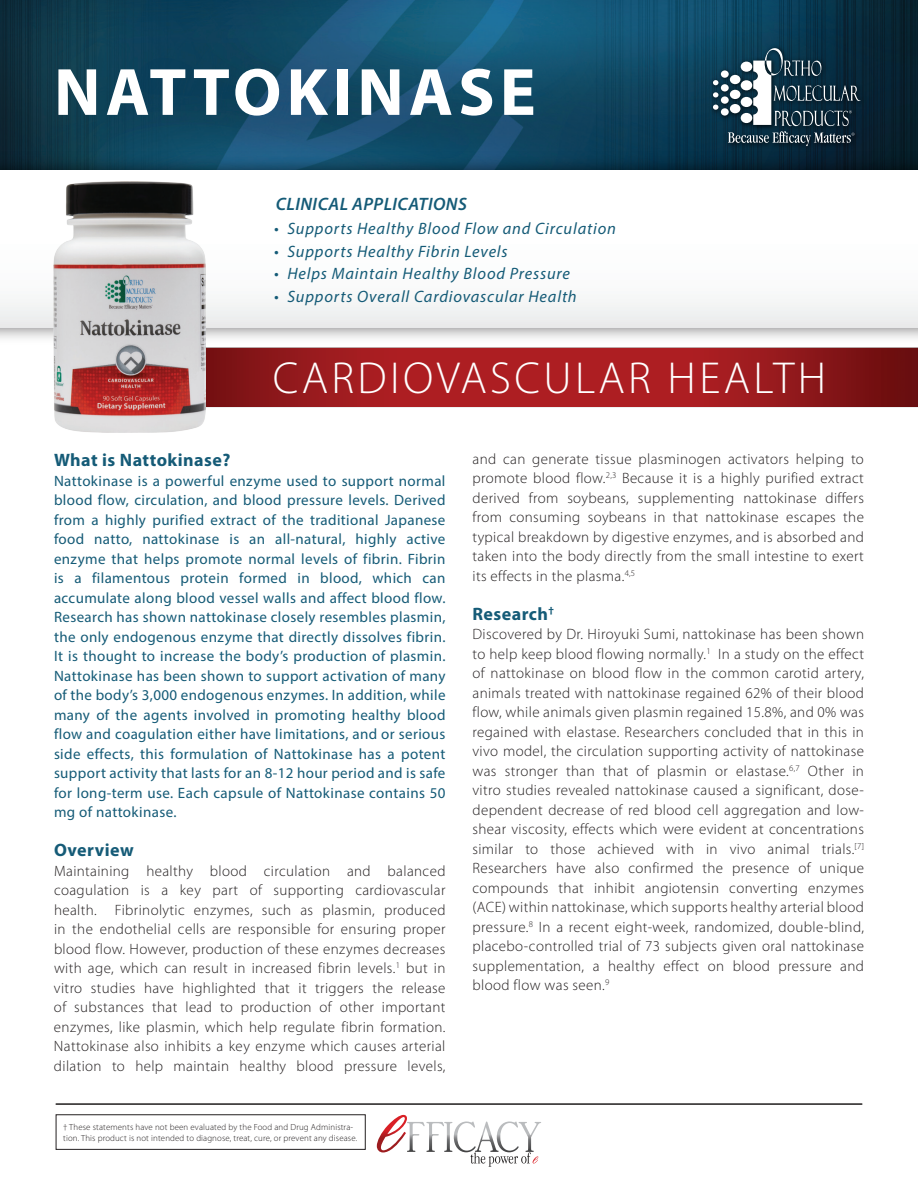
<style>
.page{position:relative;width:918px;height:1188px;background:#fff}
.page>*{position:absolute;margin:0;border:0;box-sizing:border-box;transform-origin:0 0}
.t1{font:700 67.5px "Myriad Pro";letter-spacing:.075em;color:#fff}
.t2{font:300 45px "Myriad Pro";letter-spacing:.075em;color:#fff}
.t3{font:700 18px "Myriad Pro";letter-spacing:.025em;color:#155b77}
.t4{font:italic 600 18px "Myriad Pro";letter-spacing:.025em;color:#155b77}
.t5{font:italic 16.5px "Myriad Pro";letter-spacing:.05em;color:#155b77}
.t6{font:300 15px/19.5px "Myriad Pro";letter-spacing:.025em;color:#231f20;text-align:justify}
.t7{font:15px/19.5px "Myriad Pro";letter-spacing:.025em;color:#155b77;text-align:justify}
.t8{font:300 8.85px/10.6px "Myriad Pro";letter-spacing:.015em;color:#231f20}
</style>
<div class="page">
<img style="left:0;top:0;width:918px;height:148px">
<img style="left:0;top:148px;width:918px;height:202px">
<div style="left:0;top:170px;width:918px;height:158px;background:#fff"></div>
<img style="left:97px;top:311px;width:821px;height:122px">
<img style="left:708px;top:43px;width:160px;height:111px">
<div style="left:721px;top:70px;width:8px;height:8px;background:#fff;border-radius:50%"></div>
<div style="left:721px;top:84px;width:8px;height:8px;background:#fff;border-radius:50%"></div>
<div style="left:721px;top:96px;width:8px;height:8px;background:#fff;border-radius:50%"></div>
<div style="left:721px;top:108px;width:8px;height:8px;background:#fff;border-radius:50%"></div>
<svg style="left:713px;top:80px;width:5px;height:5px"></svg>
<svg style="left:713px;top:92px;width:5px;height:6px"></svg>
<svg style="left:713px;top:105px;width:5px;height:5px"></svg>
<svg style="left:728px;top:48px;width:133px;height:98px"></svg>
<svg style="left:377px;top:1115px;width:164px;height:52px"></svg>
<hr style="left:56px;top:1103px;width:806px;height:2px;background:#211e1e">
<div style="left:56px;top:1114px;width:310px;height:36px;border:1px solid #231f20"></div>
<img style="left:54px;top:182px;width:151px;height:250px">
<h1 class="t1" style="left:54px;top:48px;width:483px">NATTOKINASE</h1>
<p class="t4" style="left:276px;top:193px;width:193px">CLINICAL APPLICATIONS</p>
<p class="t5" style="left:274px;top:219px;width:343px">• Supports Healthy Blood Flow and Circulation</p>
<p class="t5" style="left:274px;top:241px;width:235px">• Supports Healthy Fibrin Levels</p>
<p class="t5" style="left:274px;top:264px;width:297px">• Helps Maintain Healthy Blood Pressure</p>
<p class="t5" style="left:274px;top:286px;width:304px">• Supports Overall Cardiovascular Health</p>
<h2 class="t2" style="left:273px;top:351px;width:555px">CARDIOVASCULAR HEALTH</h2>
<p class="t3" style="left:54px;top:448px;width:178px">What is Nattokinase?</p>
<p class="t7" style="left:54px;top:471px;width:393px">Nattokinase is a powerful enzyme used to support normal blood flow, circulation, and blood pressure levels. Derived from a highly purified extract of the traditional Japanese food natto, nattokinase is an all-natural, highly active enzyme that helps promote normal levels of fibrin. Fibrin is a filamentous protein formed in blood, which can accumulate along blood vessel walls and affect blood flow.<br>Research has shown nattokinase closely resembles plasmin, the only endogenous enzyme that directly dissolves fibrin.<br>It is thought to increase the body’s production of plasmin.<br>Nattokinase has been shown to support activation of many of the body’s 3,000 endogenous enzymes. In addition, while many of the agents involved in promoting healthy blood flow and coagulation either have limitations, and or serious side effects, this formulation of Nattokinase has a potent support activity that lasts for an 8-12 hour period and is safe for long-term use. Each capsule of Nattokinase contains 50 mg of nattokinase.</p>
<p class="t3" style="left:54px;top:838px;width:81px">Overview</p>
<p class="t6" style="left:54px;top:861px;width:393px">Maintaining healthy blood circulation and balanced coagulation is a key part of supporting cardiovascular health. Fibrinolytic enzymes, such as plasmin, produced in the endothelial cells are responsible for ensuring proper blood flow. However, production of these enzymes decreases with age, which can result in increased fibrin levels.<sup>1</sup> but in vitro studies have highlighted that it triggers the release of substances that lead to production of other important enzymes, like plasmin, which help regulate fibrin formation.<br>Nattokinase also inhibits a key enzyme which causes arterial dilation to help maintain healthy blood pressure levels,</p>
<p class="t8" style="left:63px;top:1122px;width:296px">† These statements have not been evaluated by the Food and Drug Administra&shy;tion. This product is not intended to diagnose, treat, cure, or prevent any disease.</p>
<p class="t6" style="left:472px;top:449px;width:393px">and can generate tissue plasminogen activators helping to promote blood flow.<sup>2,3</sup> Because it is a highly purified extract derived from soybeans, supplementing nattokinase differs from consuming soybeans in that nattokinase escapes the typical breakdown by digestive enzymes, and is absorbed and taken into the body directly from the small intestine to exert its effects in the plasma.<sup>4,5</sup></p>
<p class="t3" style="left:472px;top:602px;width:83px">Research<sup>†</sup></p>
<p class="t6" style="left:472px;top:624px;width:393px">Discovered by Dr. Hiroyuki Sumi, nattokinase has been shown to help keep blood flowing normally.<sup>1</sup> In a study on the effect of nattokinase on blood flow in the common carotid artery, animals treated with nattokinase regained 62% of their blood flow, while animals given plasmin regained 15.8%, and 0% was regained with elastase. Researchers concluded that in this in vivo model, the circulation supporting activity of nattokinase was stronger than that of plasmin or elastase.<sup>6,7</sup> Other in vitro studies revealed nattokinase caused a significant, dose&shy;dependent decrease of red blood cell aggregation and low&shy;shear viscosity, effects which were evident at concentrations similar to those achieved with in vivo animal trials.<sup>[7] </sup>Researchers have also confirmed the presence of unique compounds that inhibit angiotensin converting enzymes (ACE) within nattokinase, which supports healthy arterial blood pressure.<sup>8</sup> In a recent eight-week, randomized, double-blind, placebo-controlled trial of 73 subjects given oral nattokinase supplementation, a healthy effect on blood pressure and blood flow was seen.<sup>9</sup></p>
</div>
